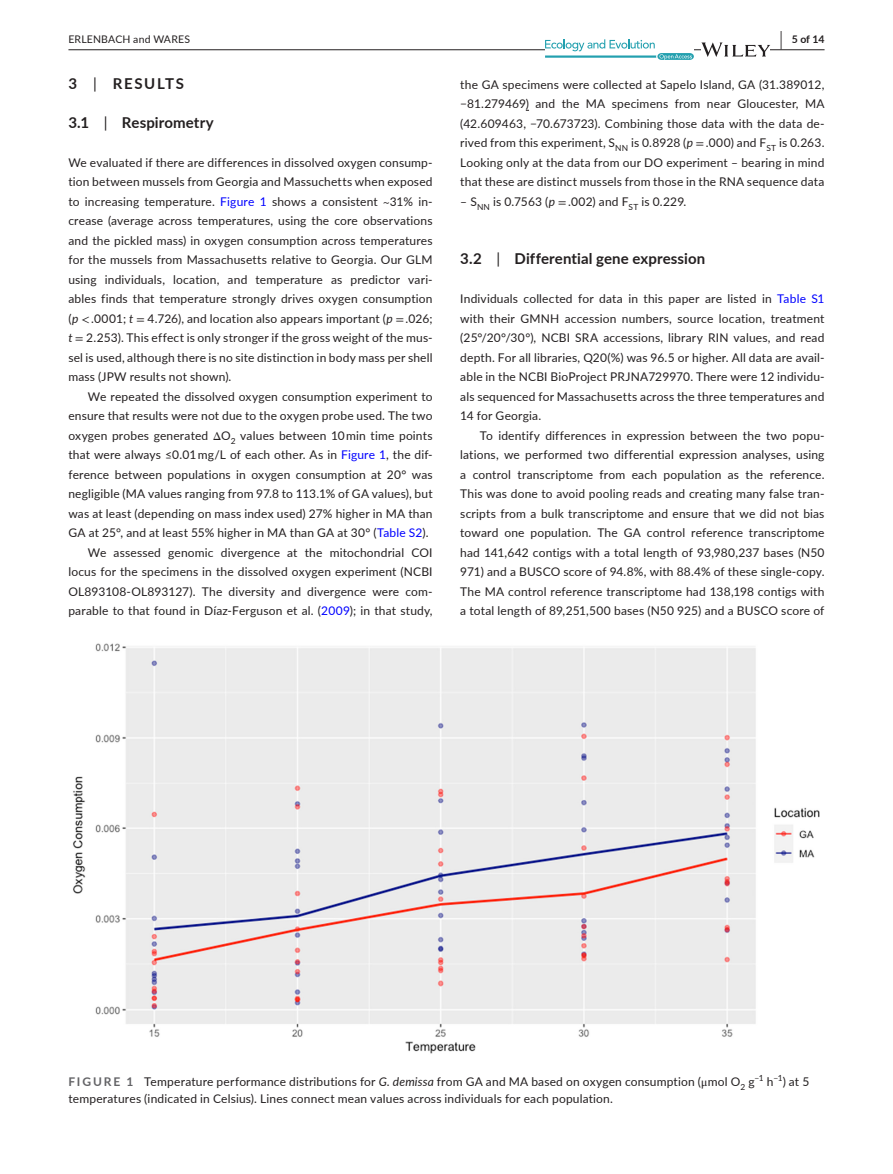
<style>
.page{position:relative;width:893px;height:1174px;background:#fff}
.page>*{position:absolute;margin:0;border:0;box-sizing:border-box;transform-origin:0 0}
.t1{font:700 15px "Lato";letter-spacing:.01em;color:#231f20}
.t2{font:700 15px "Lato";letter-spacing:.105em;color:#231f20}
.t3{font:12px/19.5px "Lato";letter-spacing:.015em;color:#231f20;text-align:justify}
.t4{font:10.5px "Lato";letter-spacing:.02em;color:#231f20}
.t5{font:700 10.5px "Lato";color:#231f20}
.t6{font:8.4px "Lato";color:#231f20}
.s1{font-size:19.5px}
.s2{font-weight:400}
.s3{color:#00f}
.s4{font-family:"STIX"}
.s5{font-style:italic}
.s6{font-weight:700;color:#636366}
</style>
<div class="page">
<hr style="left:68px;top:49px;width:756px;height:1px;background:#231f20">
<svg style="left:545px;top:39px;width:149px;height:21px"></svg>
<svg style="left:701px;top:42px;width:69px;height:15px"></svg>
<img style="left:73px;top:643px;width:747px;height:411px">
<p class="t4" style="left:68px;top:31px;width:123px">ERLENBACH and WARES</p>
<p class="t5" style="left:780px;top:31px;width:46px"><span class="s1">|</span> 5 of 14</p>
<p class="t2" style="left:68px;top:72px;width:117px">3 <span class="s2">|</span> RESULTS</p>
<p class="t1" style="left:68px;top:111px;width:147px">3.1 <span class="s2">|</span> Respirometry</p>
<p class="t3" style="left:68px;top:152px;width:366px">We evaluated if there are differences in dissolved oxygen consump&shy;tion between mussels from Georgia and Massuchetts when exposed to increasing temperature. <span class="s3">Figure 1</span> shows a consistent <span class="s4">~</span>31% in&shy;crease (average across temperatures, using the core observations and the pickled mass) in oxygen consumption across temperatures for the mussels from Massachusetts relative to Georgia. Our GLM using individuals, location, and temperature as predictor vari&shy;ables finds that temperature strongly drives oxygen consumption (<span class="s5">p</span> <span class="s4">&lt;</span> .0001; <span class="s5">t</span> <span class="s4">=</span> 4.726), and location also appears important (<span class="s5">p</span> <span class="s4">=</span> .026; <span class="s5">t</span> <span class="s4">=</span> 2.253). This effect is only stronger if the gross weight of the mus&shy;sel is used, although there is no site distinction in body mass per shell mass (JPW results not shown).</p>
<p class="t3" style="left:88px;top:386px;width:346px">We repeated the dissolved oxygen consumption experiment to</p>
<p class="t3" style="left:68px;top:405px;width:366px">ensure that results were not due to the oxygen probe used. The two</p>
<p class="t3" style="left:68px;top:425px;width:366px">oxygen probes generated <span class="s4">Δ</span>O<sub>2</sub> values between 10 min time points</p>
<p class="t3" style="left:68px;top:444px;width:366px">that were always ≤0.01 mg/L of each other. As in <span class="s3">Figure 1</span>, the dif-</p>
<p class="t3" style="left:68px;top:464px;width:366px">ference between populations in oxygen consumption at 20° was</p>
<p class="t3" style="left:68px;top:483px;width:366px">negligible (MA values ranging from 97.8 to 113.1% of GA values), but</p>
<p class="t3" style="left:68px;top:503px;width:366px">was at least (depending on mass index used) 27% higher in MA than</p>
<p class="t3" style="left:68px;top:522px;width:362px">GA at 25°, and at least 55% higher in MA than GA at 30° (<span class="s3">Table S2</span>).</p>
<p class="t3" style="left:88px;top:542px;width:346px">We assessed genomic divergence at the mitochondrial COI</p>
<p class="t3" style="left:68px;top:561px;width:366px">locus for the specimens in the dissolved oxygen experiment (NCBI</p>
<p class="t3" style="left:68px;top:581px;width:366px">OL893108-OL893127). The diversity and divergence were com-</p>
<p class="t3" style="left:68px;top:600px;width:366px">parable to that found in Díaz-Ferguson et al. (<span class="s3">2009</span>); in that study,</p>
<p class="t3" style="left:460px;top:74px;width:366px">the GA specimens were collected at Sapelo Island, GA (31.389012, −81.279469) and the MA specimens from near Gloucester, MA (42.609463, −70.673723). Combining those data with the data de&shy;rived from this experiment, S<sub>NN</sub> is 0.8928 (<span class="s5">p</span> <span class="s4">=</span> .000) and F<sub>ST</sub> is 0.263.<br>Looking only at the data from our DO experiment – bearing in mind that these are distinct mussels from those in the RNA sequence data</p>
<p class="t3" style="left:460px;top:191px;width:228px">– S<sub>NN</sub> is 0.7563 (<span class="s5">p</span> <span class="s4">=</span> .002) and F<sub>ST</sub> is 0.229.</p>
<p class="t1" style="left:460px;top:248px;width:246px">3.2 <span class="s2">|</span> Differential gene expression</p>
<p class="t3" style="left:460px;top:288px;width:366px">Individuals collected for data in this paper are listed in <span class="s3">Table S1 </span>with their GMNH accession numbers, source location, treatment (25°/20°/30°), NCBI SRA accessions, library RIN values, and read depth. For all libraries, Q20(%) was 96.5 or higher. All data are avail&shy;able in the NCBI BioProject PRJNA729970. There were 12 individu&shy;als sequenced for Massachusetts across the three temperatures and 14 for Georgia.</p>
<p class="t3" style="left:460px;top:425px;width:366px;text-indent:20px">To identify differences in expression between the two popu&shy;lations, we performed two differential expression analyses, using a control transcriptome from each population as the reference.<br>This was done to avoid pooling reads and creating many false tran&shy;scripts from a bulk transcriptome and ensure that we did not bias toward one population. The GA control reference transcriptome had 141,642 contigs with a total length of 93,980,237 bases (N50<br>971) and a BUSCO score of 94.8%, with 88.4% of these single-copy.<br>The MA control reference transcriptome had 138,198 contigs with a total length of 89,251,500 bases (N50 925) and a BUSCO score of</p>
<p class="t3" style="left:68px;top:1071px;width:688px"><span class="s6">FIGURE 1</span> Temperature performance distributions for <span class="s5">G. demissa</span> from GA and MA based on oxygen consumption (<span class="s4">μ</span>mol O<sub>2</sub> g</p>
<p class="t6" style="left:754px;top:1072px;width:11px">−1</p>
<p class="t3" style="left:767px;top:1071px;width:8px">h</p>
<p class="t6" style="left:773px;top:1072px;width:11px">−1</p>
<p class="t3" style="left:783px;top:1071px;width:28px">) at 5</p>
<p class="t3" style="left:68px;top:1088px;width:546px">temperatures (indicated in Celsius). Lines connect mean values across individuals for each population.</p>
</div>
